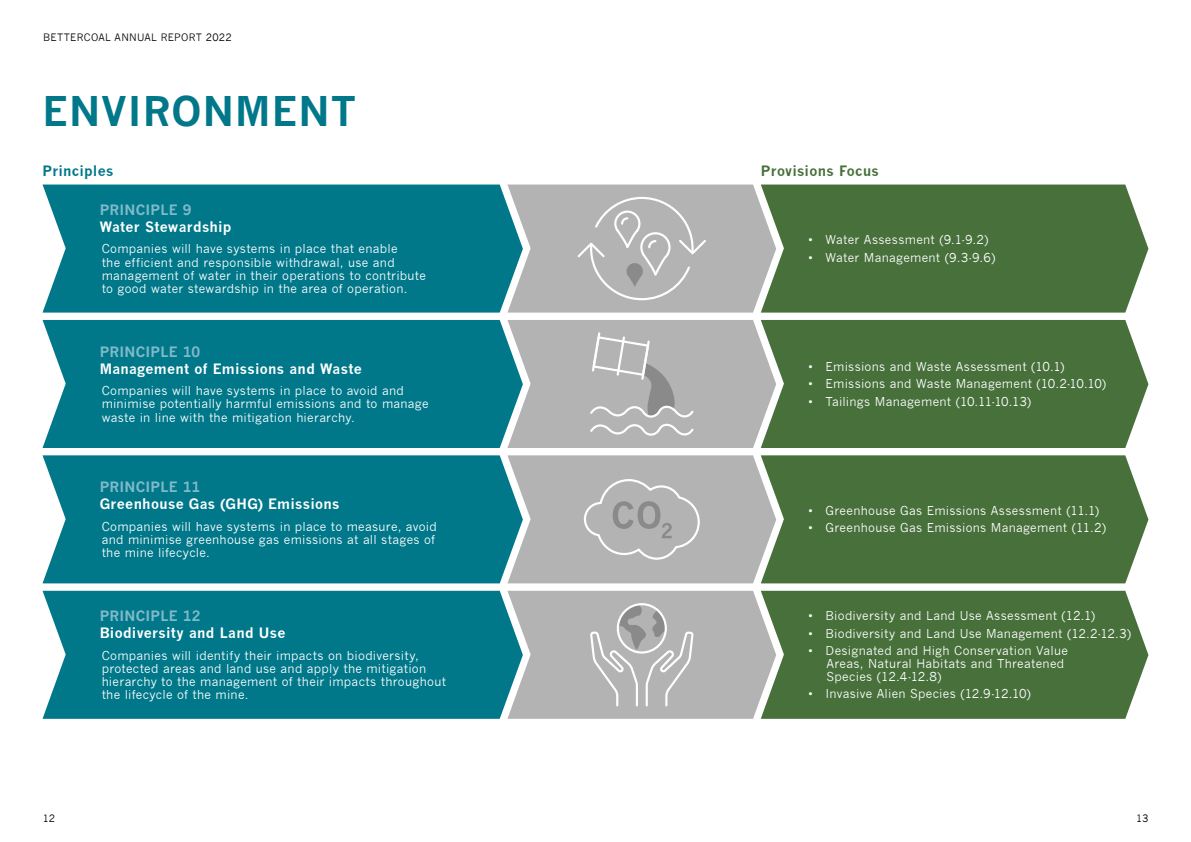
<style>
.page{position:relative;width:1191px;height:842px;background:#fff}
.page>*{position:absolute;margin:0;border:0;box-sizing:border-box;transform-origin:0 0}
.t1{font:700 40px "News Gothic";letter-spacing:.03em;color:#00788a}
.t2{font:700 14px "News Gothic";letter-spacing:.02em;color:#fff}
.t3{font:700 14px "News Gothic";letter-spacing:.01em;color:#80bac9}
.t4{font:700 14px "News Gothic";letter-spacing:.02em;color:#47703b}
.t5{font:700 14px "News Gothic";letter-spacing:.01em;color:#00788a}
.t6{font:12px/13.1px "News Gothic";letter-spacing:.02em;color:#fff}
.t7{font:10px "News Gothic";letter-spacing:.03em;color:#000}
</style>
<div class="page">
<div style="left:43px;top:185px;width:464px;height:128px;background:#00788a"></div>
<div style="left:43px;top:455px;width:464px;height:128px;background:#00788a"></div>
<div style="left:43px;top:320px;width:464px;height:128px;background:#00788a"></div>
<div style="left:43px;top:591px;width:464px;height:128px;background:#00788a"></div>
<div style="left:776px;top:185px;width:372px;height:128px;background:#47703b"></div>
<div style="left:776px;top:455px;width:372px;height:128px;background:#47703b"></div>
<div style="left:776px;top:320px;width:372px;height:128px;background:#47703b"></div>
<div style="left:776px;top:591px;width:372px;height:128px;background:#47703b"></div>
<svg style="left:507px;top:185px;width:269px;height:128px;background:#b3b6b6"></svg>
<svg style="left:507px;top:320px;width:269px;height:128px;background:#b2b5b4"></svg>
<svg style="left:507px;top:455px;width:269px;height:128px;background:#b2b5b4"></svg>
<svg style="left:507px;top:591px;width:269px;height:128px;background:#b3b6b5"></svg>
<div style="left:617px;top:603px;width:50px;height:51px;border:2px solid #fff;border-radius:50%"></div>
<p class="t7" style="left:43px;top:32px;width:190px">BETTERCOAL ANNUAL REPORT 2022</p>
<h1 class="t1" style="left:43px;top:87px;width:315px">ENVIRONMENT</h1>
<p class="t5" style="left:43px;top:162px;width:73px">Principles</p>
<p class="t3" style="left:100px;top:201px;width:93px">PRINCIPLE 9</p>
<p class="t2" style="left:100px;top:218px;width:133px">Water Stewardship</p>
<p class="t6" style="left:102px;top:243px;width:326px">Companies will have systems in place that enable<br>the efficient and responsible withdrawal, use and management of water in their operations to contribute to good water stewardship in the area of operation.</p>
<p class="t3" style="left:100px;top:343px;width:102px">PRINCIPLE 10</p>
<p class="t2" style="left:100px;top:360px;width:264px">Management of Emissions and Waste</p>
<p class="t6" style="left:102px;top:384px;width:328px">Companies will have systems in place to avoid and minimise potentially harmful emissions and to manage waste in line with the mitigation hierarchy.</p>
<p class="t3" style="left:100px;top:479px;width:102px">PRINCIPLE 11</p>
<p class="t2" style="left:100px;top:495px;width:241px">Greenhouse Gas (GHG) Emissions</p>
<p class="t6" style="left:102px;top:520px;width:337px">Companies will have systems in place to measure, avoid and minimise greenhouse gas emissions at all stages of the mine lifecycle.</p>
<p class="t3" style="left:100px;top:608px;width:102px">PRINCIPLE 12</p>
<p class="t2" style="left:100px;top:624px;width:187px">Biodiversity and Land Use</p>
<p class="t6" style="left:102px;top:649px;width:346px">Companies will identify their impacts on biodiversity, protected areas and land use and apply the mitigation hierarchy to the management of their impacts throughout the lifecycle of the mine.</p>
<p class="t4" style="left:760px;top:162px;width:120px">Provisions Focus</p>
<p class="t6" style="left:808px;top:233px;width:181px">• Water Assessment (9.1-9.2)</p>
<p class="t6" style="left:808px;top:251px;width:188px">• Water Management (9.3-9.6)</p>
<p class="t6" style="left:808px;top:360px;width:257px">• Emissions and Waste Assessment (10.1)</p>
<p class="t6" style="left:808px;top:378px;width:299px">• Emissions and Waste Management (10.2-10.10)</p>
<p class="t6" style="left:808px;top:395px;width:224px">• Tailings Management (10.11-10.13)</p>
<p class="t6" style="left:808px;top:504px;width:292px">• Greenhouse Gas Emissions Assessment (11.1)</p>
<p class="t6" style="left:808px;top:522px;width:299px">• Greenhouse Gas Emissions Management (11.2)</p>
<p class="t6" style="left:808px;top:609px;width:288px">• Biodiversity and Land Use Assessment (12.1)</p>
<p class="t6" style="left:808px;top:627px;width:324px">• Biodiversity and Land Use Management (12.2-12.3)</p>
<p class="t6" style="left:826px;top:644px;width:243px;text-indent:-18px">• Designated and High Conservation Value<br>Areas, Natural Habitats and Threatened<br>Species (12.4-12.8)</p>
<p class="t6" style="left:808px;top:687px;width:224px">• Invasive Alien Species (12.9-12.10)</p>
<p class="t7" style="left:43px;top:813px;width:14px">12</p>
<p class="t7" style="left:1136px;top:813px;width:14px">13</p>
</div>
